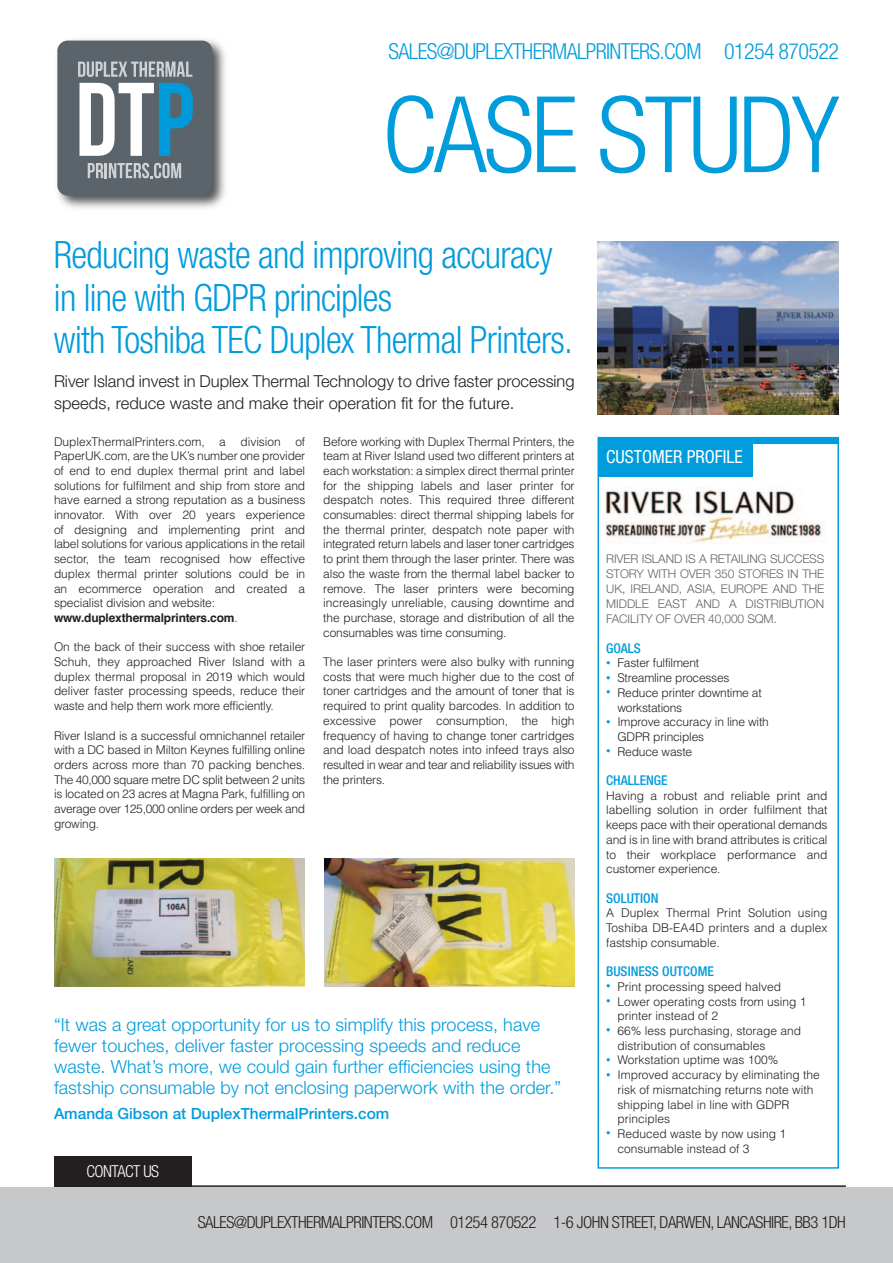
<style>
.page{position:relative;width:893px;height:1263px;background:#fff}
.page>*{position:absolute;margin:0;border:0;box-sizing:border-box;transform-origin:0 0}
.t1{font:300 condensed 105.75px "Helvetica Neue LT Com";letter-spacing:-.03em;color:#009cdc}
.t2{font:300 condensed 37.8px/42.5px "Helvetica Neue LT Com";letter-spacing:-.02em;color:#009cdc}
.t3{font:300 condensed 22.05px "Helvetica Neue LT Com";letter-spacing:-.03em;color:#009cdc}
.t4{font:300 18px/20.9px "Helvetica Neue LT Com";letter-spacing:.005em;color:#009cdc}
.t5{font:condensed 18px "Helvetica Neue LT Com";color:#fff}
.t6{font:300 condensed 16.65px "Helvetica Neue LT Com";letter-spacing:-.03em;color:#231f20}
.t7{font:300 16.5px/22.5px "Helvetica Neue LT Com";color:#231f20}
.t8{font:300 condensed 16.5px "Helvetica Neue LT Com";letter-spacing:-.03em;color:#fff}
.t9{font:500 15.45px "Helvetica Neue LT Com";color:#009cdc}
.t10{font:500 condensed 13.5px "Helvetica Neue LT Com";color:#009cdc}
.t11{font:500 condensed 13.5px "Helvetica Neue LT Std";color:#009cdc}
.t12{font:300 12px/14.7px "Helvetica";letter-spacing:-.005em;color:#231f20;text-align:justify}
.t13{font:300 12px/15px "Helvetica Neue LT Com";color:#636366;text-align:justify}
.t14{font:700 12px "Helvetica";letter-spacing:-.015em;color:#231f20}
.s1{font-weight:300}
.s2{font-size:9px;color:#009cdc}
</style>
<div class="page">
<div style="left:0;top:1187px;width:893px;height:76px;background:#c7c8ca"></div>
<div style="left:597px;top:437px;width:242px;height:732px;border:2px solid #009cdc"></div>
<img style="left:57px;top:39px;width:169px;height:169px">
<div style="left:57px;top:41px;width:155px;height:155px;background:#5b646a;border-radius:10px"></div>
<svg style="left:79px;top:83px;width:114px;height:73px"></svg>
<svg style="left:78px;top:62px;width:114px;height:15px"></svg>
<svg style="left:88px;top:163px;width:93px;height:15px"></svg>
<img style="left:605px;top:487px;width:218px;height:57px">
<div style="left:54px;top:1157px;width:138px;height:30px;background:#231f20"></div>
<hr style="left:54px;top:1185px;width:792px;height:2px;background:#231f20">
<img style="left:54px;top:858px;width:250px;height:129px">
<img style="left:325px;top:858px;width:250px;height:129px">
<div style="left:598px;top:438px;width:155px;height:39px;background:#009cdc"></div>
<div style="left:707px;top:438px;width:132px;height:6px;background:#009cdc"></div>
<img style="left:597px;top:242px;width:242px;height:173px">
<p class="t3" style="left:389px;top:44px;width:452px">SALES@DUPLEXTHERMALPRINTERS.COM 01254 870522</p>
<p class="t1" style="left:382px;top:97px;width:458px">CASE STUDY</p>
<p class="t2" style="left:54px;top:237px;width:520px">Reducing waste and improving accuracy in line with GDPR principles<br>with Toshiba TEC Duplex Thermal Printers.</p>
<p class="t7" style="left:54px;top:371px;width:522px">River Island invest in Duplex Thermal Technology to drive faster processing speeds, reduce waste and make their operation fit for the future.</p>
<p class="t12" style="left:54px;top:435px;width:253px">DuplexThermalPrinters.com, a division of PaperUK.com, are the UK’s number one provider of end to end duplex thermal print and label solutions for fulfilment and ship from store and have earned a strong reputation as a business innovator. With over 20 years experience of designing and implementing print and label solutions for various applications in the retail sector, the team recognised how effective duplex thermal printer solutions could be in an ecommerce operation and created a specialist division and website:</p>
<p class="t14" style="left:54px;top:613px;width:185px">www.duplexthermalprinters.com<span class="s1">.</span></p>
<p class="t12" style="left:54px;top:641px;width:253px">On the back of their success with shoe retailer Schuh, they approached River Island with a duplex thermal proposal in 2019 which would deliver faster processing speeds, reduce their waste and help them work more efficiently.</p>
<p class="t12" style="left:54px;top:729px;width:253px">River Island is a successful omnichannel retailer with a DC based in Milton Keynes fulfilling online orders across more than 70 packing benches.<br>The 40,000 square metre DC split between 2 units is located on 23 acres at Magna Park, fulfilling on average over 125,000 online orders per week and growing.</p>
<p class="t12" style="left:323px;top:435px;width:253px">Before working with Duplex Thermal Printers, the team at River Island used two different printers at each workstation: a simplex direct thermal printer for the shipping labels and laser printer for despatch notes. This required three different consumables: direct thermal shipping labels for the thermal printer, despatch note paper with integrated return labels and laser toner cartridges to print them through the laser printer. There was also the waste from the thermal label backer to remove. The laser printers were becoming increasingly unreliable, causing downtime and the purchase, storage and distribution of all the consumables was time consuming.</p>
<p class="t12" style="left:323px;top:656px;width:253px">The laser printers were also bulky with running costs that were much higher due to the cost of toner cartridges and the amount of toner that is required to print quality barcodes. In addition to excessive power consumption, the high frequency of having to change toner cartridges and load despatch notes into infeed trays also resulted in wear and tear and reliability issues with the printers.</p>
<p class="t4" style="left:54px;top:1016px;width:509px">“It was a great opportunity for us to simplify this process, have fewer touches, deliver faster processing speeds and reduce waste. What’s more, we could gain further efficiencies using the fastship consumable by not enclosing paperwork with the order.”</p>
<p class="t9" style="left:54px;top:1104px;width:337px">Amanda Gibson at DuplexThermalPrinters.com</p>
<p class="t8" style="left:86px;top:1165px;width:74px">CONTACT US</p>
<p class="t5" style="left:606px;top:446px;width:138px">CUSTOMER PROFILE</p>
<p class="t13" style="left:606px;top:552px;width:220px">RIVER ISLAND IS A RETAILING SUCCESS STORY WITH OVER 350 STORES IN THE UK, IRELAND, ASIA, EUROPE AND THE MIDDLE EAST AND A DISTRIBUTION FACILITY OF OVER 40,000 SQM.</p>
<p class="t10" style="left:606px;top:640px;width:36px">GOALS</p>
<p class="t12" style="left:606px;top:657px;width:95px"><span class="s2">•</span> Faster fulfilment</p>
<p class="t12" style="left:606px;top:672px;width:125px"><span class="s2">•</span> Streamline processes</p>
<p class="t12" style="left:617px;top:686px;width:146px;text-indent:-11px"><span class="s2">•</span> Reduce printer downtime at workstations</p>
<p class="t12" style="left:606px;top:716px;width:164px"><span class="s2">•</span> Improve accuracy in line with</p>
<p class="t12" style="left:617px;top:730px;width:88px">GDPR principles</p>
<p class="t12" style="left:606px;top:745px;width:88px"><span class="s2">•</span> Reduce waste</p>
<p class="t11" style="left:606px;top:772px;width:63px">CHALLENGE</p>
<p class="t12" style="left:606px;top:789px;width:223px">Having a robust and reliable print and labelling solution in order fulfilment that keeps pace with their operational demands and is in line with brand attributes is critical to their workplace performance and customer experience.</p>
<p class="t10" style="left:606px;top:890px;width:54px">SOLUTION</p>
<p class="t12" style="left:606px;top:907px;width:223px">A Duplex Thermal Print Solution using Toshiba DB-EA4D printers and a duplex fastship consumable.</p>
<p class="t10" style="left:606px;top:964px;width:109px">BUSINESS OUTCOME</p>
<p class="t12" style="left:606px;top:980px;width:177px"><span class="s2">•</span> Print processing speed halved</p>
<p class="t12" style="left:617px;top:995px;width:191px;text-indent:-11px"><span class="s2">•</span> Lower operating costs from using 1 printer instead of 2</p>
<p class="t12" style="left:617px;top:1024px;width:185px;text-indent:-11px"><span class="s2">•</span> 66% less purchasing, storage and distribution of consumables</p>
<p class="t12" style="left:606px;top:1054px;width:174px"><span class="s2">•</span> Workstation uptime was 100%</p>
<p class="t12" style="left:617px;top:1069px;width:204px;text-align:left;text-indent:-11px"><span class="s2">•</span> Improved accuracy by eliminating the risk of mismatching returns note with shipping label in line with GDPR principles</p>
<p class="t12" style="left:617px;top:1127px;width:170px;text-indent:-11px"><span class="s2">•</span> Reduced waste by now using 1 consumable instead of 3</p>
<p class="t6" style="left:198px;top:1216px;width:650px">SALES@DUPLEXTHERMALPRINTERS.COM 01254 870522 1-6 JOHN STREET, DARWEN, LANCASHIRE, BB3 1DH</p>
</div>
